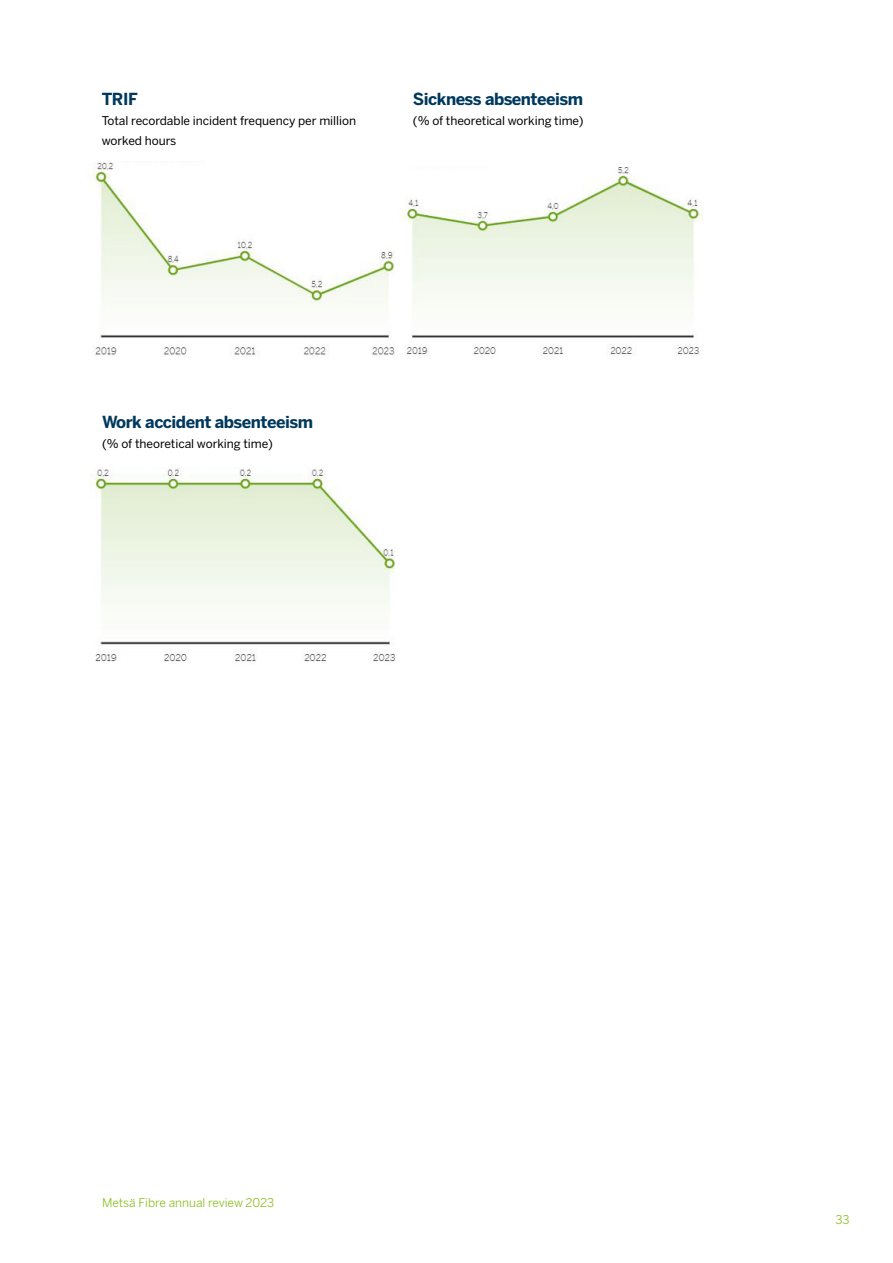
<style>
.page{position:relative;width:893px;height:1263px;background:#fff}
.page>*{position:absolute;margin:0;border:0;box-sizing:border-box;transform-origin:0 0}
.t1{font:700 16.5px "Benton Sans";letter-spacing:-.03em;color:#00395d}
.t2{font:12px/20.2px "Benton Sans";letter-spacing:-.005em;color:#000}
.t3{font:12px "Benton Sans";letter-spacing:-.005em;color:#8bbe20}
</style>
<div class="page">
<img style="left:403px;top:167px;width:301px;height:189px">
<img style="left:89px;top:162px;width:305px;height:194px">
<img style="left:90px;top:468px;width:304px;height:194px">
<h1 class="t1" style="left:102px;top:89px;width:37px">TRIF</h1>
<p class="t2" style="left:102px;top:110px;width:256px">Total recordable incident frequency per million worked hours</p>
<h1 class="t1" style="left:413px;top:89px;width:172px">Sickness absenteeism</h1>
<p class="t2" style="left:413px;top:110px;width:172px">(% of theoretical working time)</p>
<h1 class="t1" style="left:102px;top:412px;width:213px">Work accident absenteeism</h1>
<p class="t2" style="left:102px;top:434px;width:172px">(% of theoretical working time)</p>
<p class="t3" style="left:102px;top:1195px;width:174px">Metsä Fibre annual review 2023</p>
<p class="t3" style="left:836px;top:1213px;width:16px">33</p>
</div>
